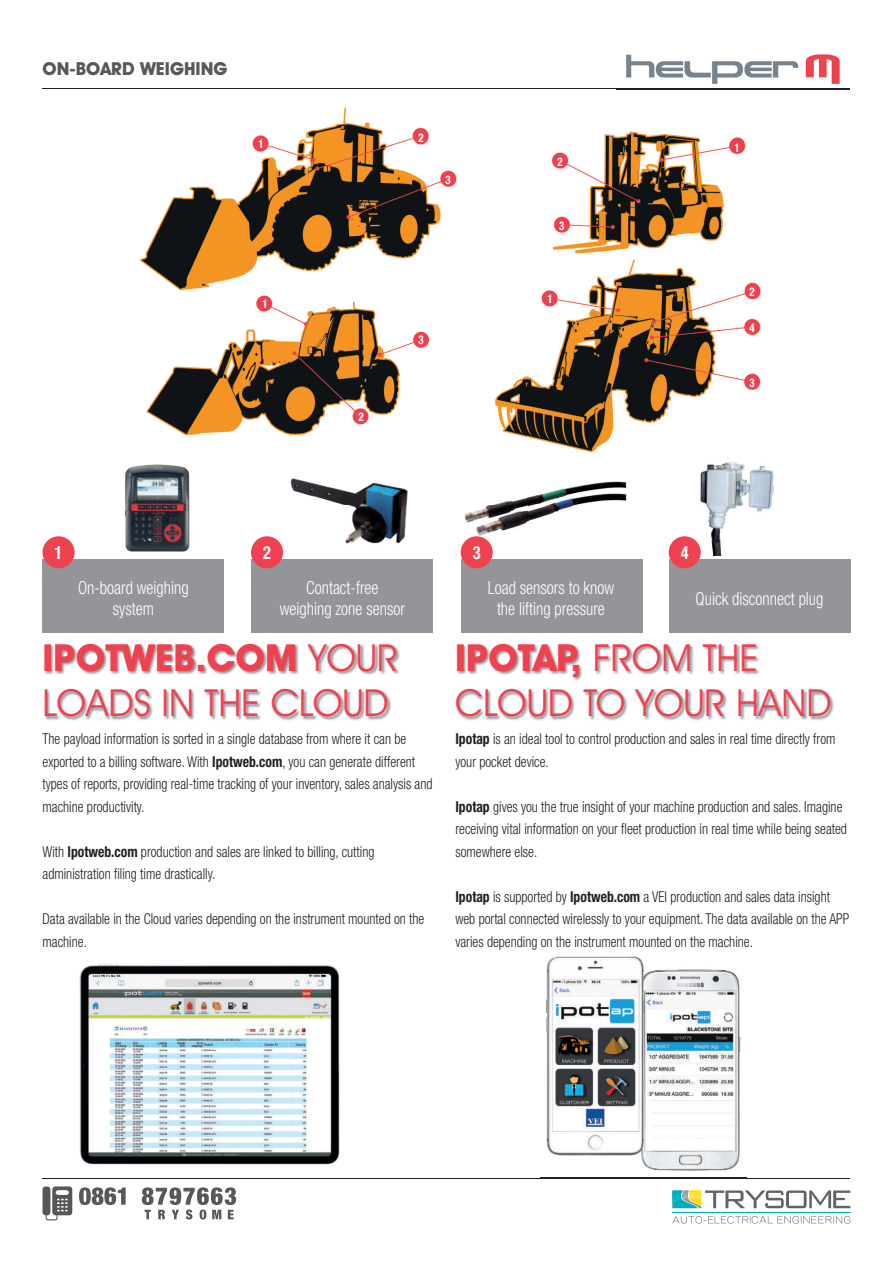
<style>
.page{position:relative;width:893px;height:1263px;background:#fff}
.page>*{position:absolute;margin:0;border:0;box-sizing:border-box;transform-origin:0 0}
.t1{font:37.5px/45px "Avant Garde IT Cby BT";color:#ee4250}
.t2{font:300 condensed 18px/21.6px "Helvetica Neue";color:#fff;text-align:center;scale:.91 1}
.t3{font:700 18px "Avant Garde IT Cby BT";color:#57585a}
.t4{font:700 condensed 18px "Helvetica Neue";color:#fff;scale:.91 1}
.t5{font:300 condensed 15px/22.5px "Helvetica Neue";color:#231f20;scale:.91 1}
.t6{font:700 condensed 12px "Helvetica Neue";color:#fff;scale:.91 1}
.s1{font-weight:700}
</style>
<div class="page">
<svg style="left:79px;top:1187px;width:157px;height:32px"></svg>
<hr style="left:672px;top:1212px;width:178px;height:1px;background:#00acb9">
<svg style="left:672px;top:1216px;width:178px;height:7px"></svg>
<svg style="left:672px;top:1190px;width:178px;height:18px"></svg>
<svg style="left:43px;top:1186px;width:29px;height:34px"></svg>
<hr style="left:43px;top:1178px;width:807px;height:1px;background:#231f20">
<img style="left:43px;top:107px;width:731px;height:448px">
<div style="left:64px;top:536px;width:39px;height:23px;background:#fff"></div>
<div style="left:259px;top:536px;width:39px;height:23px;background:#fff"></div>
<div style="left:446px;top:536px;width:40px;height:23px;background:#fff"></div>
<div style="left:642px;top:536px;width:40px;height:23px;background:#fff"></div>
<div style="left:251px;top:559px;width:182px;height:74px;background:#939598"></div>
<div style="left:669px;top:559px;width:181px;height:74px;background:#939598"></div>
<div style="left:251px;top:536px;width:32px;height:32px;background:#ee4250;border-radius:50%"></div>
<div style="left:669px;top:536px;width:32px;height:32px;background:#ee4250;border-radius:50%"></div>
<img style="left:44px;top:644px;width:356px;height:77px">
<img style="left:456px;top:644px;width:378px;height:77px">
<hr style="left:43px;top:89px;width:807px;height:1px;background:#231f20">
<img style="left:617px;top:54px;width:233px;height:35px">
<img style="left:79px;top:964px;width:261px;height:201px">
<img style="left:540px;top:956px;width:206px;height:222px">
<div style="left:461px;top:559px;width:181px;height:74px;background:#939598"></div>
<div style="left:461px;top:536px;width:32px;height:32px;background:#ee4250;border-radius:50%"></div>
<div style="left:43px;top:559px;width:181px;height:74px;background:#939598"></div>
<div style="left:43px;top:536px;width:32px;height:32px;background:#ee4250;border-radius:50%"></div>
<p class="t3" style="left:43px;top:58px;width:186px">ON-BOARD WEIGHING</p>
<p class="t6" style="left:418px;top:130px;width:7px">2</p>
<p class="t6" style="left:258px;top:137px;width:7px">1</p>
<p class="t6" style="left:734px;top:140px;width:7px">1</p>
<p class="t6" style="left:446px;top:172px;width:7px">3</p>
<p class="t6" style="left:558px;top:155px;width:7px">2</p>
<p class="t6" style="left:559px;top:218px;width:7px">3</p>
<p class="t6" style="left:263px;top:296px;width:7px">1</p>
<p class="t6" style="left:358px;top:409px;width:7px">2</p>
<p class="t6" style="left:418px;top:333px;width:7px">3</p>
<p class="t6" style="left:547px;top:292px;width:7px">1</p>
<p class="t6" style="left:749px;top:285px;width:7px">2</p>
<p class="t6" style="left:749px;top:321px;width:7px">4</p>
<p class="t6" style="left:749px;top:375px;width:7px">3</p>
<p class="t4" style="left:55px;top:542px;width:10px">1</p>
<p class="t2" style="left:78px;top:576px;width:123px">On-board weighing system</p>
<p class="t4" style="left:263px;top:542px;width:10px">2</p>
<p class="t4" style="left:473px;top:542px;width:10px">3</p>
<p class="t4" style="left:681px;top:542px;width:10px">4</p>
<p class="t2" style="left:280px;top:576px;width:139px">Contact-free weighing zone sensor</p>
<p class="t2" style="left:696px;top:587px;width:142px">Quick disconnect plug</p>
<p class="t2" style="left:488px;top:576px;width:140px">Load sensors to know the lifting pressure</p>
<h1 class="t1" style="left:43px;top:635px;width:357px"><span class="s1">IPOTWEB.COM</span> YOUR<br>LOADS IN THE CLOUD</h1>
<h1 class="t1" style="left:455px;top:635px;width:378px"><span class="s1">IPOTAP,</span> FROM THE<br>CLOUD TO YOUR HAND</h1>
<p class="t5" style="left:43px;top:728px;width:430px">The payload information is sorted in a single database from where it can be exported to a billing software. With <span class="s1">Ipotweb.com</span>, you can generate different types of reports, providing real-time tracking of your inventory, sales analysis and machine productivity.</p>
<p class="t5" style="left:43px;top:840px;width:366px">With <span class="s1">Ipotweb.com</span> production and sales are linked to billing, cutting administration filing time drastically.</p>
<p class="t5" style="left:43px;top:908px;width:421px">Data available in the Cloud varies depending on the instrument mounted on the machine.</p>
<p class="t5" style="left:455px;top:728px;width:419px"><span class="s1">Ipotap</span> is an ideal tool to control production and sales in real time directly from your pocket device.</p>
<p class="t5" style="left:455px;top:795px;width:432px"><span class="s1">Ipotap</span> gives you the true insight of your machine production and sales. Imagine receiving vital information on your fleet production in real time while being seated somewhere else.</p>
<p class="t5" style="left:455px;top:885px;width:434px"><span class="s1">Ipotap</span> is supported by <span class="s1">Ipotweb.com</span> a VEI production and sales data insight web portal connected wirelessly to your equipment. The data available on the APP varies depending on the instrument mounted on the machine.</p>
</div>
